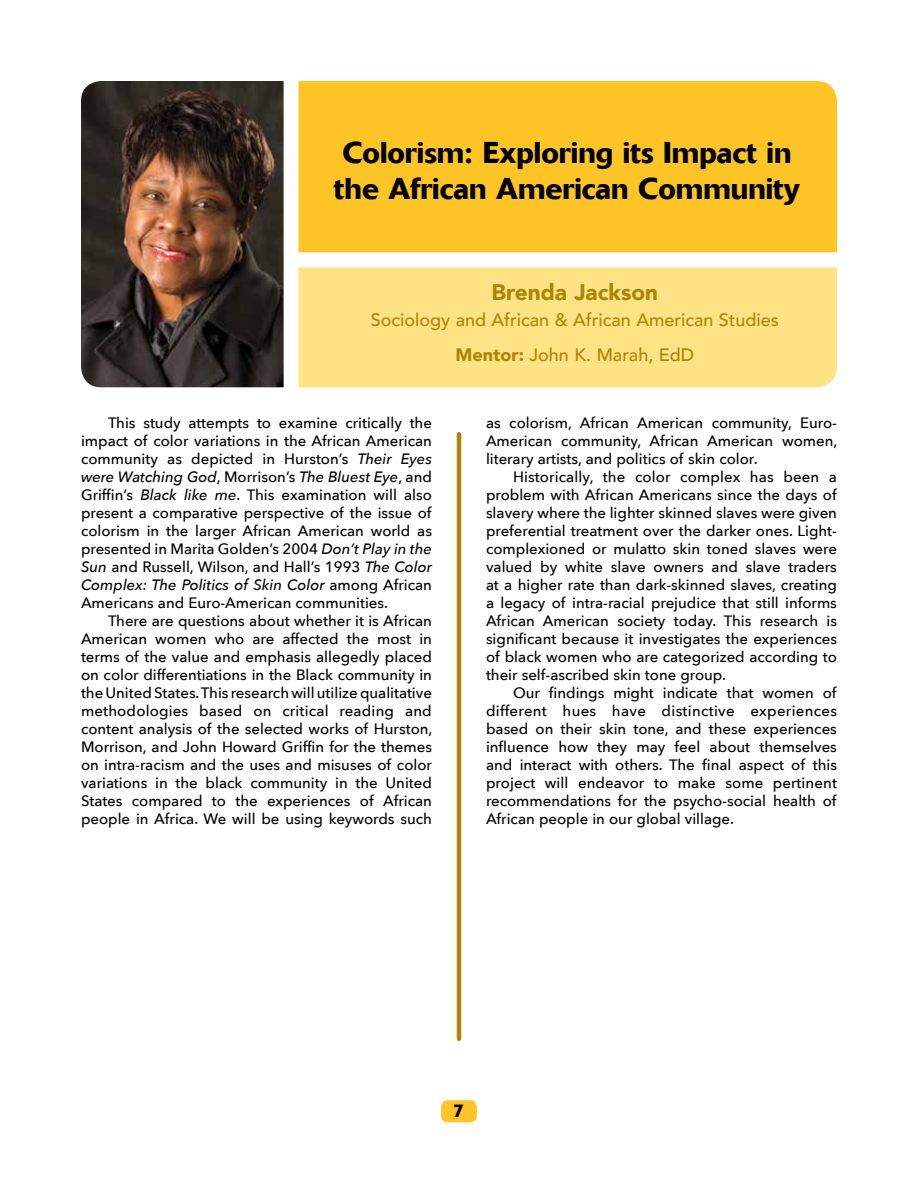
<style>
.page{position:relative;width:918px;height:1188px;background:#fff}
.page>*{position:absolute;margin:0;border:0;box-sizing:border-box;transform-origin:0 0}
.t1{font:500 30px/36px "Delta";color:#000}
.t2{font:900 22.5px "Avenir";color:#ad8505}
.t3{font:500 18px/34.5px "Avenir";color:#ad8505;text-align:center}
.t4{font:500 18px "Delta";color:#000}
.t5{font:500 15px/18px "Avenir Next";color:#000;text-align:justify}
.s1{font-weight:900}
.s2{font-style:italic}
</style>
<div class="page">
<hr style="left:457px;top:434px;width:4px;height:605px;background:#ad8505">
<div style="left:298px;top:81px;width:539px;height:171px;background:#ffc425"></div>
<div style="left:298px;top:267px;width:539px;height:120px;background:#ffe384"></div>
<div style="left:441px;top:1100px;width:36px;height:22px;background:#ffc425;border-radius:7px"></div>
<img style="left:81px;top:81px;width:203px;height:306px">
<h1 class="t1" style="left:334px;top:135px;width:468px">Colorism: Exploring its Impact in the African American Community</h1>
<h2 class="t2" style="left:492px;top:273px;width:168px">Brenda Jackson</h2>
<p class="t3" style="left:371px;top:302px;width:410px">Sociology and African &amp; African American Studies<br><span class="s1">Mentor:</span> John K. Marah, EdD</p>
<p class="t5" style="left:81px;top:413px;width:353px;text-indent:27px">This study attempts to examine critically the impact of color variations in the African American community as depicted in Hurston’s <span class="s2">Their Eyes were Watching God</span>, Morrison’s <span class="s2">The Bluest Eye</span>, and Griffin’s <span class="s2">Black like me</span>. This examination will also present a comparative perspective of the issue of colorism in the larger African American world as presented in Marita Golden’s 2004 <span class="s2">Don’t Play in the Sun</span> and Russell, Wilson, and Hall’s 1993 <span class="s2">The Color Complex: The Politics of Skin Color</span> among African Americans and Euro-American communities.</p>
<p class="t5" style="left:81px;top:611px;width:353px;text-indent:27px">There are questions about whether it is African American women who are affected the most in terms of the value and emphasis allegedly placed on color differentiations in the Black community in the United States. This research will utilize qualitative methodologies based on critical reading and content analysis of the selected works of Hurston, Morrison, and John Howard Griffin for the themes on intra-racism and the uses and misuses of color variations in the black community in the United States compared to the experiences of African people in Africa. We will be using keywords such</p>
<p class="t5" style="left:486px;top:413px;width:353px">as colorism, African American community, Euro-American community, African American women, literary artists, and politics of skin color.</p>
<p class="t5" style="left:486px;top:467px;width:353px;text-indent:27px">Historically, the color complex has been a problem with African Americans since the days of slavery where the lighter skinned slaves were given preferential treatment over the darker ones. Light&shy;complexioned or mulatto skin toned slaves were valued by white slave owners and slave traders at a higher rate than dark-skinned slaves, creating a legacy of intra-racial prejudice that still informs African American society today. This research is significant because it investigates the experiences of black women who are categorized according to their self-ascribed skin tone group.</p>
<p class="t5" style="left:486px;top:683px;width:353px;text-indent:27px">Our findings might indicate that women of different hues have distinctive experiences based on their skin tone, and these experiences influence how they may feel about themselves and interact with others. The final aspect of this project will endeavor to make some pertinent recommendations for the psycho-social health of African people in our global village.</p>
<p class="t4" style="left:453px;top:1100px;width:13px">7</p>
</div>
